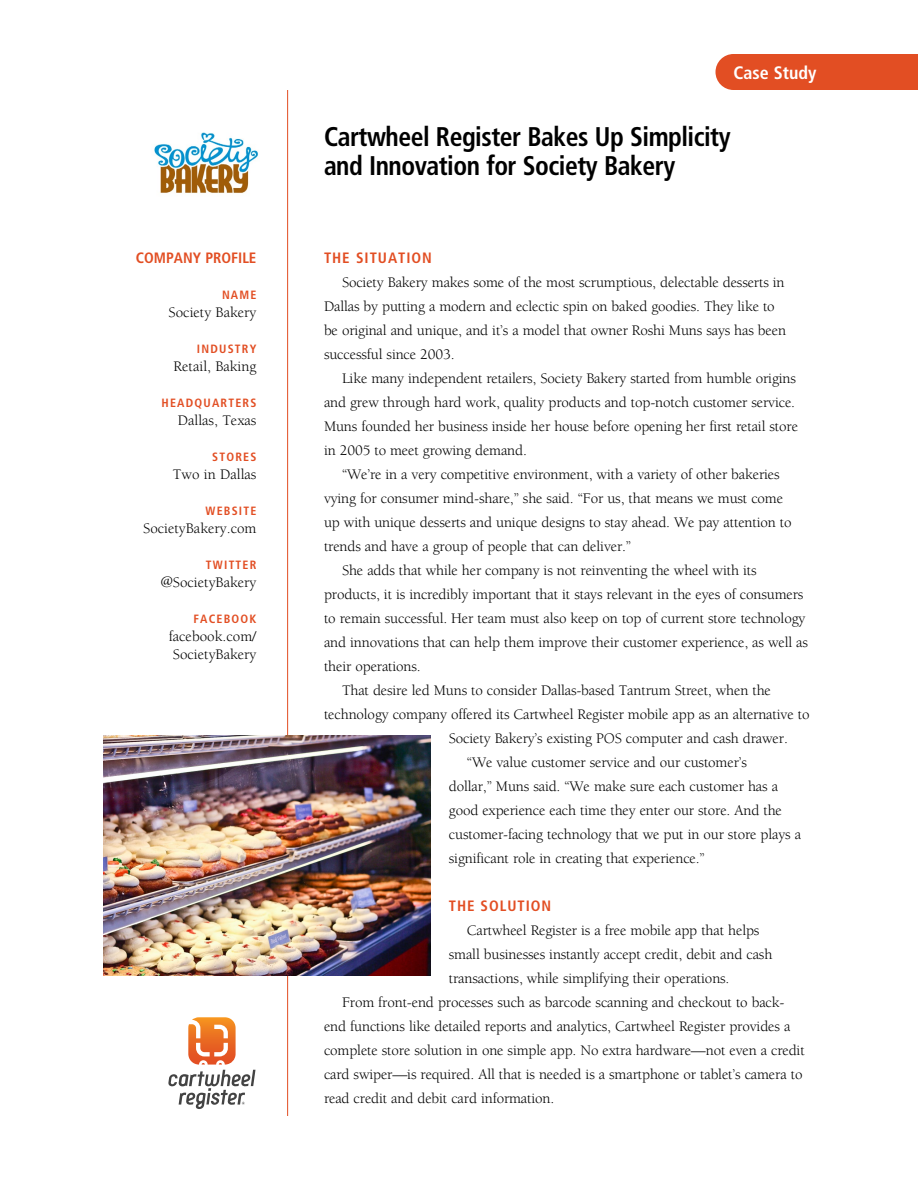
<style>
.page{position:relative;width:918px;height:1188px;background:#fff}
.page>*{position:absolute;margin:0;border:0;box-sizing:border-box;transform-origin:0 0}
.t1{font:700 condensed 27px/28.5px "Frutiger";letter-spacing:-.02em;color:#000;scale:.95 1}
.t2{font:700 condensed 18px "Frutiger";color:#fff}
.t3{font:15px/24px "Berkeley";letter-spacing:-.01em;color:#000}
.t4{font:700 condensed 15px "Frutiger";letter-spacing:.065em;color:#e24e23}
.t5{font:700 condensed 15px "Frutiger";color:#e24e23}
.t6{font:700 condensed 12px "Frutiger";letter-spacing:.1em;color:#e24e23}
</style>
<div class="page">
<hr style="left:287px;top:90px;width:1px;height:1026px;background:#e24e23">
<div style="left:716px;top:54px;width:36px;height:36px;background:#e24e23;border-radius:50%"></div>
<div style="left:734px;top:54px;width:184px;height:36px;background:#e24e23"></div>
<svg style="left:168px;top:1017px;width:87px;height:92px"></svg>
<img style="left:104px;top:735px;width:327px;height:241px">
<img style="left:154px;top:132px;width:105px;height:61px">
<p class="t5" style="left:136px;top:249px;width:122px">COMPANY PROFILE</p>
<p class="t6" style="left:222px;top:288px;width:36px">NAME</p>
<p class="t3" style="left:169px;top:301px;width:89px">Society Bakery</p>
<p class="t6" style="left:197px;top:342px;width:61px">INDUSTRY</p>
<p class="t3" style="left:174px;top:355px;width:84px">Retail, Baking</p>
<p class="t6" style="left:162px;top:396px;width:96px">HEADQUARTERS</p>
<p class="t3" style="left:178px;top:409px;width:80px">Dallas, Texas</p>
<p class="t6" style="left:212px;top:450px;width:46px">STORES</p>
<p class="t3" style="left:173px;top:463px;width:85px">Two in Dallas</p>
<p class="t6" style="left:206px;top:504px;width:52px">WEBSITE</p>
<p class="t3" style="left:143px;top:517px;width:115px">SocietyBakery.com</p>
<p class="t6" style="left:206px;top:558px;width:52px">TWITTER</p>
<p class="t3" style="left:161px;top:571px;width:97px">@SocietyBakery</p>
<p class="t6" style="left:193px;top:612px;width:65px">FACEBOOK</p>
<p class="t3" style="left:169px;top:628px;width:89px;line-height:18px">facebook.com/<br>SocietyBakery</p>
<p class="t2" style="left:734px;top:62px;width:85px">Case Study</p>
<h1 class="t1" style="left:324px;top:123px;width:430px">Cartwheel Register Bakes Up Simplicity and Innovation for Society Bakery</h1>
<p class="t4" style="left:324px;top:249px;width:109px">THE SITUATION</p>
<p class="t3" style="left:324px;top:271px;width:464px;text-indent:18px">Society Bakery makes some of the most scrumptious, delectable desserts in Dallas by putting a modern and eclectic spin on baked goodies. They like to be original and unique, and it’s a model that owner Roshi Muns says has been successful since 2003.</p>
<p class="t3" style="left:324px;top:367px;width:476px;text-indent:18px">Like many independent retailers, Society Bakery started from humble origins and grew through hard work, quality products and top-notch customer service.<br>Muns founded her business inside her house before opening her first retail store in 2005 to meet growing demand.</p>
<p class="t3" style="left:342px;top:463px;width:439px">“We’re in a very competitive environment, with a variety of other bakeries</p>
<p class="t3" style="left:324px;top:487px;width:461px">vying for consumer mind-share,” she said. “For us, that means we must come</p>
<p class="t3" style="left:324px;top:511px;width:469px">up with unique desserts and unique designs to stay ahead. We pay attention to</p>
<p class="t3" style="left:324px;top:535px;width:309px">trends and have a group of people that can deliver.”</p>
<p class="t3" style="left:342px;top:559px;width:416px">She adds that while her company is not reinventing the wheel with its</p>
<p class="t3" style="left:324px;top:583px;width:481px">products, it is incredibly important that it stays relevant in the eyes of consumers</p>
<p class="t3" style="left:324px;top:607px;width:483px">to remain successful. Her team must also keep on top of current store technology</p>
<p class="t3" style="left:324px;top:631px;width:486px">and innovations that can help them improve their customer experience, as well as</p>
<p class="t3" style="left:324px;top:655px;width:98px">their operations.</p>
<p class="t3" style="left:342px;top:679px;width:430px">That desire led Muns to consider Dallas-based Tantrum Street, when the</p>
<p class="t3" style="left:324px;top:703px;width:487px">technology company offered its Cartwheel Register mobile app as an alternative to</p>
<p class="t3" style="left:449px;top:727px;width:341px">Society Bakery’s existing POS computer and cash drawer.</p>
<p class="t3" style="left:467px;top:751px;width:282px">“We value customer service and our customer’s</p>
<p class="t3" style="left:449px;top:775px;width:331px">dollar,” Muns said. “We make sure each customer has a</p>
<p class="t3" style="left:449px;top:799px;width:335px">good experience each time they enter our store. And the</p>
<p class="t3" style="left:449px;top:823px;width:354px">customer-facing technology that we put in our store plays a</p>
<p class="t3" style="left:449px;top:847px;width:257px">significant role in creating that experience.”</p>
<p class="t4" style="left:449px;top:897px;width:104px">THE SOLUTION</p>
<p class="t3" style="left:467px;top:919px;width:294px">Cartwheel Register is a free mobile app that helps</p>
<p class="t3" style="left:449px;top:943px;width:325px">small businesses instantly accept credit, debit and cash</p>
<p class="t3" style="left:449px;top:967px;width:282px">transactions, while simplifying their operations.</p>
<p class="t3" style="left:342px;top:991px;width:444px">From front-end processes such as barcode scanning and checkout to back-</p>
<p class="t3" style="left:324px;top:1015px;width:468px">end functions like detailed reports and analytics, Cartwheel Register provides a</p>
<p class="t3" style="left:324px;top:1039px;width:482px">complete store solution in one simple app. No extra hardware—not even a credit</p>
<p class="t3" style="left:324px;top:1063px;width:480px">card swiper—is required. All that is needed is a smartphone or tablet’s camera to</p>
<p class="t3" style="left:324px;top:1087px;width:232px">read credit and debit card information.</p>
</div>
